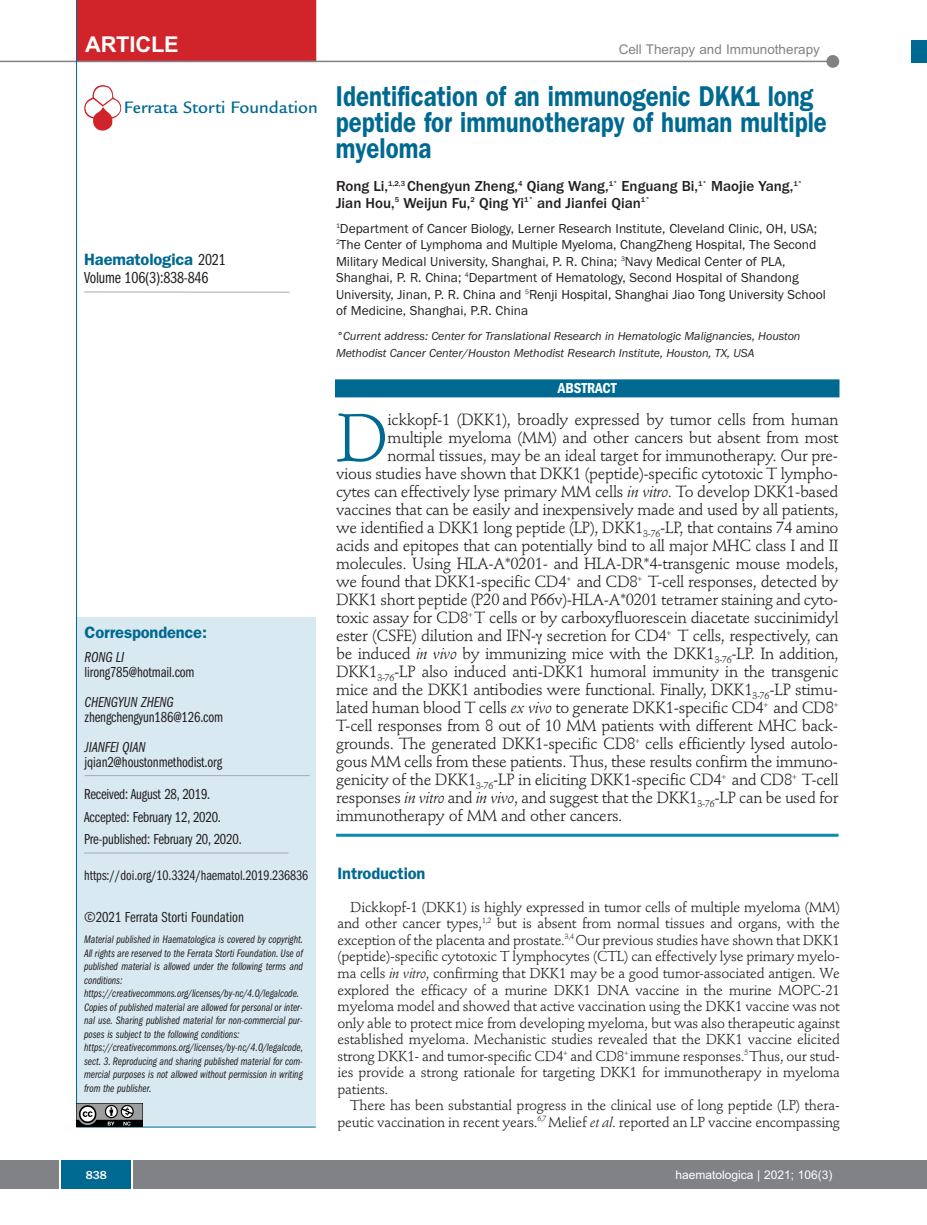
<style>
.page{position:relative;width:927px;height:1225px;background:#fff}
.page>*{position:absolute;margin:0;border:0;box-sizing:border-box;transform-origin:0 0}
.t1{font:66.45px "Stempel Schneidler";color:#006991}
.t2{font:600 28.8px/25.5px "Franklin Gothic";color:#006991;scale:.83 1}
.t3{font:700 21.75px "Arial";letter-spacing:-.01em;color:#fff}
.t4{font:500 18px "Legacy Sans";color:#006991}
.t5{font:600 16.5px "Franklin Gothic";letter-spacing:-.01em;color:#006991}
.t6{font:16.5px "Franklin Gothic Book Cmpr";letter-spacing:-.01em;color:#231f20}
.t7{font:16.05px "Stempel Schneidler";letter-spacing:-.02em;color:#231f20}
.t8{font:15px/22.5px "Franklin Gothic Book Cmpr";letter-spacing:-.01em;color:#231f20}
.t9{font:500 15px/16.5px "Franklin Gothic";color:#231f20}
.t10{font:15px "Franklin Gothic Book Cmpr Ital";letter-spacing:-.01em;color:#231f20}
.t11{font:600 condensed 15px "Franklin Gothic";letter-spacing:-.005em;color:#fff}
.t12{font:14.25px/16.5px "Stempel Schneidler";letter-spacing:-.015em;color:#231f20;text-align:justify}
.t13{font:14.25px "Franklin Gothic Book Cmpr";letter-spacing:-.005em;color:#231f20}
.t14{font:13.5px/16.5px "Franklin Gothic";color:#231f20}
.t15{font:13.5px "Arial";color:#808285}
.t16{font:italic 12px/16.5px "Franklin Gothic";color:#231f20}
.t17{font:12px "Arial";color:#fff}
.t18{font:500 12px "Franklin Gothic";color:#fff}
.t19{font:11.25px/13.5px "Franklin Gothic Book Cmpr Ital";color:#231f20}
.s1{font-family:"Franklin Gothic Book Cmpr";font-weight:400;color:#231f20}
.s2{font-style:italic}
</style>
<div class="page">
<div style="left:911px;top:40px;width:16px;height:22px;background:#006991"></div>
<div style="left:910px;top:1160px;width:17px;height:28px;background:#808285"></div>
<div style="left:0;top:1160px;width:910px;height:28px;background:#808285"></div>
<div style="left:61px;top:1160px;width:71px;height:28px;background:#006991"></div>
<svg style="left:60px;top:1160px;width:1px;height:28px"></svg>
<svg style="left:132px;top:1160px;width:1px;height:28px"></svg>
<div style="left:77px;top:617px;width:239px;height:510px;background:#d9e9f1"></div>
<hr style="left:84px;top:852px;width:204px;height:1px;background:#a8a9ad">
<hr style="left:85px;top:775px;width:225px;height:1px;background:#a8a9ad">
<hr style="left:76px;top:1126px;width:240px;height:1px;background:#006991">
<hr style="left:84px;top:292px;width:206px;height:1px;background:#a8a9ad">
<div style="left:77px;top:0;width:239px;height:62px;background:#d1232a"></div>
<hr style="left:0;top:61px;width:830px;height:1px;background:#808285">
<div style="left:826px;top:55px;width:13px;height:13px;background:#808285;border-radius:50%"></div>
<hr style="left:76px;top:0;width:1px;height:1126px;background:#006991">
<img style="left:77px;top:1103px;width:65px;height:23px">
<img style="left:84px;top:85px;width:37px;height:46px">
<hr style="left:336px;top:833px;width:503px;height:3px;background:#0d8aaf">
<div style="left:335px;top:379px;width:504px;height:18px;background:#006991"></div>
<h3 class="t3" style="left:85px;top:32px;width:95px">ARTICLE</h3>
<p class="t15" style="left:619px;top:42px;width:203px">Cell Therapy and Immunotherapy</p>
<p class="t4" style="left:124px;top:101px;width:196px">Ferrata Storti Foundation</p>
<p class="t5" style="left:84px;top:254px;width:143px">Haematologica <span class="s1">2021</span></p>
<p class="t6" style="left:84px;top:272px;width:126px">Volume 106(3):838-846</p>
<p class="t5" style="left:85px;top:627px;width:124px">Correspondence:</p>
<p class="t10" style="left:85px;top:652px;width:41px">RONG LI</p>
<p class="t8" style="left:85px;top:662px;width:111px">lirong785@hotmail.com</p>
<p class="t10" style="left:85px;top:697px;width:91px">CHENGYUN ZHENG</p>
<p class="t8" style="left:85px;top:707px;width:140px">zhengchengyun186@126.com</p>
<p class="t10" style="left:85px;top:742px;width:62px">JIANFEI QIAN</p>
<p class="t8" style="left:85px;top:752px;width:139px">jqian2@houstonmethodist.org</p>
<p class="t8" style="left:84px;top:784px;width:159px">Received: August 28, 2019.<br>Accepted: February 12, 2020.<br>Pre-published: February 20, 2020.</p>
<p class="t13" style="left:84px;top:870px;width:226px">https://doi.org/10.3324/haematol.2019.236836</p>
<p class="t8" style="left:84px;top:907px;width:161px">©2021 Ferrata Storti Foundation</p>
<p class="t19" style="left:84px;top:933px;width:221px">Material published in Haematologica is covered by copyright.<br>All rights are reserved to the Ferrata Storti Foundation. Use of published material is allowed under the following terms and conditions: https://creativecommons.org/licenses/by-nc/4.0/legalcode.<br>Copies of published material are allowed for personal or inter&shy;nal use. Sharing published material for non-commercial pur&shy;poses is subject to the following conditions: https://creativecommons.org/licenses/by-nc/4.0/legalcode, sect. 3. Reproducing and sharing published material for com&shy;mercial purposes is not allowed without permission in writing from the publisher.</p>
<h2 class="t2" style="left:336px;top:86px;width:593px">Identification of an immunogenic DKK1 long peptide for immunotherapy of human multiple myeloma</h2>
<p class="t9" style="left:336px;top:178px;width:468px">Rong Li,<sup>1,2,3</sup> Chengyun Zheng,<sup>4</sup> Qiang Wang,<sup>1°</sup> Enguang Bi,<sup>1°</sup> Maojie Yang,<sup>1°<br></sup>Jian Hou,<sup>5</sup> Weijun Fu,<sup>2</sup> Qing Yi<sup>1°</sup> and Jianfei Qian<sup>1°</sup></p>
<p class="t14" style="left:336px;top:220px;width:491px"><sup>1</sup>Department of Cancer Biology, Lerner Research Institute, Cleveland Clinic, OH, USA; <sup>2</sup>The Center of Lymphoma and Multiple Myeloma, ChangZheng Hospital, The Second Military Medical University, Shanghai, P. R. China; <sup>3</sup>Navy Medical Center of PLA, Shanghai, P. R. China; <sup>4</sup>Department of Hematology, Second Hospital of Shandong University, Jinan, P. R. China and <sup>5</sup>Renji Hospital, Shanghai Jiao Tong University School of Medicine, Shanghai, P.R. China</p>
<p class="t16" style="left:336px;top:328px;width:466px">°Current address: Center for Translational Research in Hematologic Malignancies, Houston<br>Methodist Cancer Center/Houston Methodist Research Institute, Houston, TX, USA</p>
<p class="t11" style="left:558px;top:383px;width:60px">ABSTRACT</p>
<h1 class="t1" style="left:336px;top:410px;width:54px">D</h1>
<p class="t7" style="left:387px;top:413px;width:453px">ickkopf-1 (DKK1), broadly expressed by tumor cells from human</p>
<p class="t7" style="left:387px;top:431px;width:453px">multiple myeloma (MM) and other cancers but absent from most</p>
<p class="t7" style="left:387px;top:449px;width:452px">normal tissues, may be an ideal target for immunotherapy. Our pre-</p>
<p class="t7" style="left:336px;top:467px;width:504px">vious studies have shown that DKK1 (peptide)-specific cytotoxic T lympho-</p>
<p class="t7" style="left:336px;top:485px;width:504px">cytes can effectively lyse primary MM cells <span class="s2">in vitro</span>. To develop DKK1-based</p>
<p class="t7" style="left:336px;top:503px;width:504px">vaccines that can be easily and inexpensively made and used by all patients,</p>
<p class="t7" style="left:336px;top:521px;width:504px">we identified a DKK1 long peptide (LP), DKK1<sub>3-76</sub>-LP, that contains 74 amino</p>
<p class="t7" style="left:336px;top:539px;width:504px">acids and epitopes that can potentially bind to all major MHC class I and II</p>
<p class="t7" style="left:336px;top:557px;width:504px">molecules. Using HLA-A*0201- and HLA-DR*4-transgenic mouse models,</p>
<p class="t7" style="left:336px;top:575px;width:504px">we found that DKK1-specific CD4<sup>+</sup> and CD8<sup>+</sup> T-cell responses, detected by</p>
<p class="t7" style="left:336px;top:593px;width:504px">DKK1 short peptide (P20 and P66v)-HLA-A*0201 tetramer staining and cyto-</p>
<p class="t7" style="left:336px;top:611px;width:504px">toxic assay for CD8<sup>+</sup> T cells or by carboxyfluorescein diacetate succinimidyl</p>
<p class="t7" style="left:336px;top:629px;width:504px">ester (CSFE) dilution and IFN- secretion for CD4<sup>+</sup> T cells, respectively, can</p>
<p class="t7" style="left:336px;top:647px;width:504px">be induced <span class="s2">in vivo</span> by immunizing mice with the DKK1<sub>3-76</sub>-LP. In addition,</p>
<p class="t7" style="left:336px;top:665px;width:504px">DKK1<sub>3-76</sub>-LP also induced anti-DKK1 humoral immunity in the transgenic</p>
<p class="t7" style="left:336px;top:683px;width:504px">mice and the DKK1 antibodies were functional. Finally, DKK1<sub>3-76</sub>-LP stimu-</p>
<p class="t7" style="left:336px;top:701px;width:504px">lated human blood T cells <span class="s2">ex vivo</span> to generate DKK1-specific CD4<sup>+</sup> and CD8<sup>+</sup></p>
<p class="t7" style="left:336px;top:719px;width:504px">T-cell responses from 8 out of 10 MM patients with different MHC back-</p>
<p class="t7" style="left:336px;top:737px;width:504px">grounds. The generated DKK1-specific CD8<sup>+</sup> cells efficiently lysed autolo-</p>
<p class="t7" style="left:336px;top:755px;width:504px">gous MM cells from these patients. Thus, these results confirm the immuno-</p>
<p class="t7" style="left:336px;top:773px;width:504px">genicity of the DKK1<sub>3-76</sub>-LP in eliciting DKK1-specific CD4<sup>+</sup> and CD8<sup>+</sup> T-cell</p>
<p class="t7" style="left:336px;top:791px;width:504px">responses <span class="s2">in vitro</span> and <span class="s2">in vivo</span>, and suggest that the DKK1<sub>3-76</sub>-LP can be used for</p>
<p class="t7" style="left:336px;top:809px;width:288px">immunotherapy of MM and other cancers.</p>
<p class="t5" style="left:337px;top:867px;width:89px">Introduction</p>
<p class="t12" style="left:337px;top:900px;width:504px;text-indent:13px">Dickkopf-1 (DKK1) is highly expressed in tumor cells of multiple myeloma (MM) and other cancer types,<sup>1,2</sup> but is absent from normal tissues and organs, with the exception of the placenta and prostate.<sup>3,4</sup> Our previous studies have shown that DKK1 (peptide)-specific cytotoxic T lymphocytes (CTL) can effectively lyse primary myelo&shy;ma cells <span class="s2">in vitro</span>, confirming that DKK1 may be a good tumor-associated antigen. We explored the efficacy of a murine DKK1 DNA vaccine in the murine MOPC-21 myeloma model and showed that active vaccination using the DKK1 vaccine was not only able to protect mice from developing myeloma, but was also therapeutic against established myeloma. Mechanistic studies revealed that the DKK1 vaccine elicited strong DKK1- and tumor-specific CD4<sup>+</sup> and CD8<sup>+</sup> immune responses.<sup>5</sup> Thus, our stud&shy;ies provide a strong rationale for targeting DKK1 for immunotherapy in myeloma patients.</p>
<p class="t12" style="left:337px;top:1098px;width:504px;text-align:right">There has been substantial progress in the clinical use of long peptide (LP) thera&shy;peutic vaccination in recent years.<sup>6,7</sup> Melief <span class="s2">et al</span>. reported an LP vaccine encompassing</p>
<p class="t18" style="left:86px;top:1167px;width:23px">838</p>
<p class="t17" style="left:676px;top:1167px;width:158px">haematologica | 2021; 106(3)</p>
</div>
